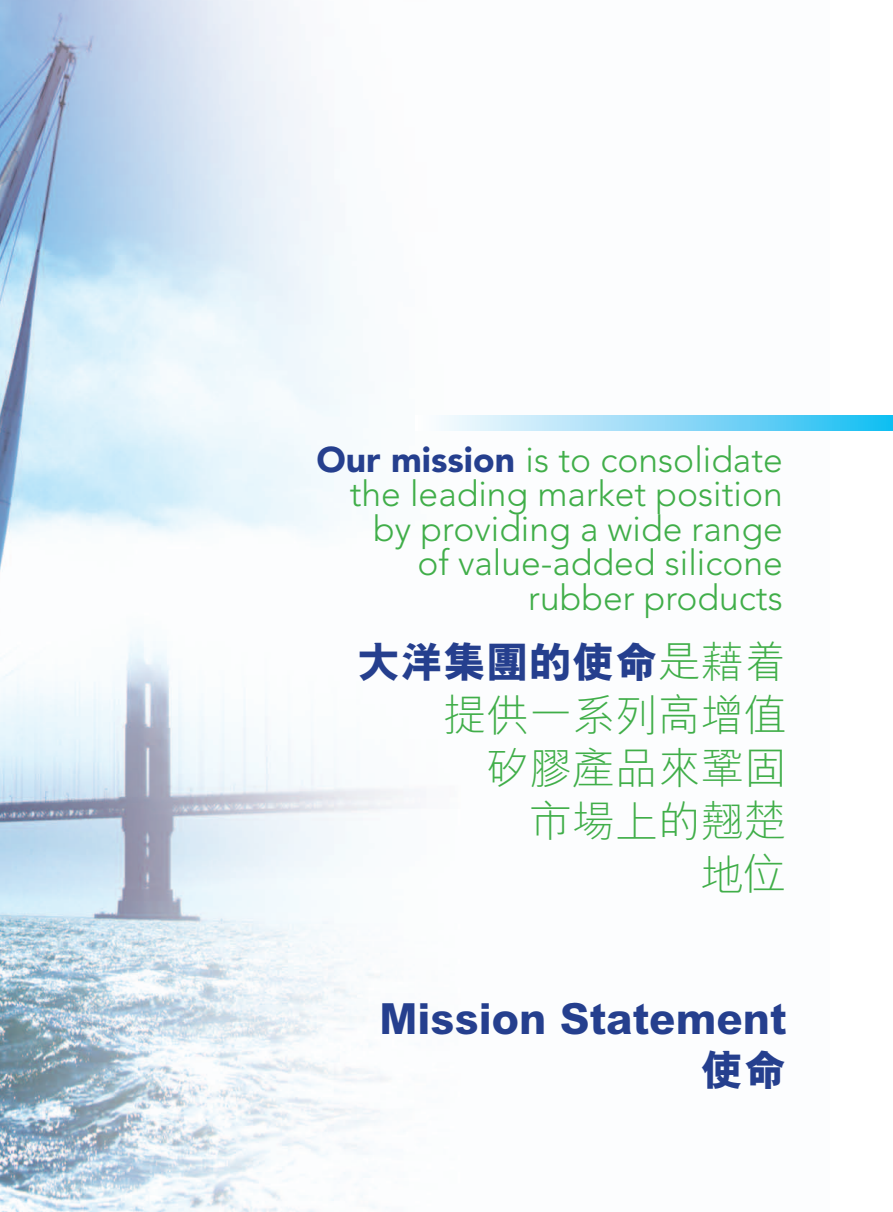
<style>
.page{position:relative;width:893px;height:1212px;background:#fff}
.page>*{position:absolute;margin:0;border:0;box-sizing:border-box;transform-origin:0 0}
.t1{font:300 42.9px/52.9px "M Hei HK";color:#40ae49;text-align:right}
.t2{font:800 42.9px/52.9px "M Hei HK";color:#253f8e;text-align:right}
.t3{font:300 35.4px/34.5px "Avenir LT Std";color:#40ae49;text-align:right}
.s1{font-weight:900;color:#253f8e}
.s2{font-weight:800;color:#253f8e}
</style>
<div class="page">
<img style="left:0;top:0;width:829px;height:1212px">
<svg style="left:415px;top:416px;width:478px;height:15px"></svg>
<p class="t3" style="left:316px;top:442px;width:468px"><span class="s1">Our mission</span> is to consolidate the leading market position by providing a wide range<br>of value-added silicone rubber products</p>
<p class="t1" style="left:357px;top:635px;width:431px"><span class="s2">大洋集團的使命</span>是藉着提供一系列高增值<br>矽膠產品來鞏固<br>市場上的翹楚<br>地位</p>
<p class="t2" style="left:380px;top:990px;width:409px">Mission Statement使命</p>
</div>
